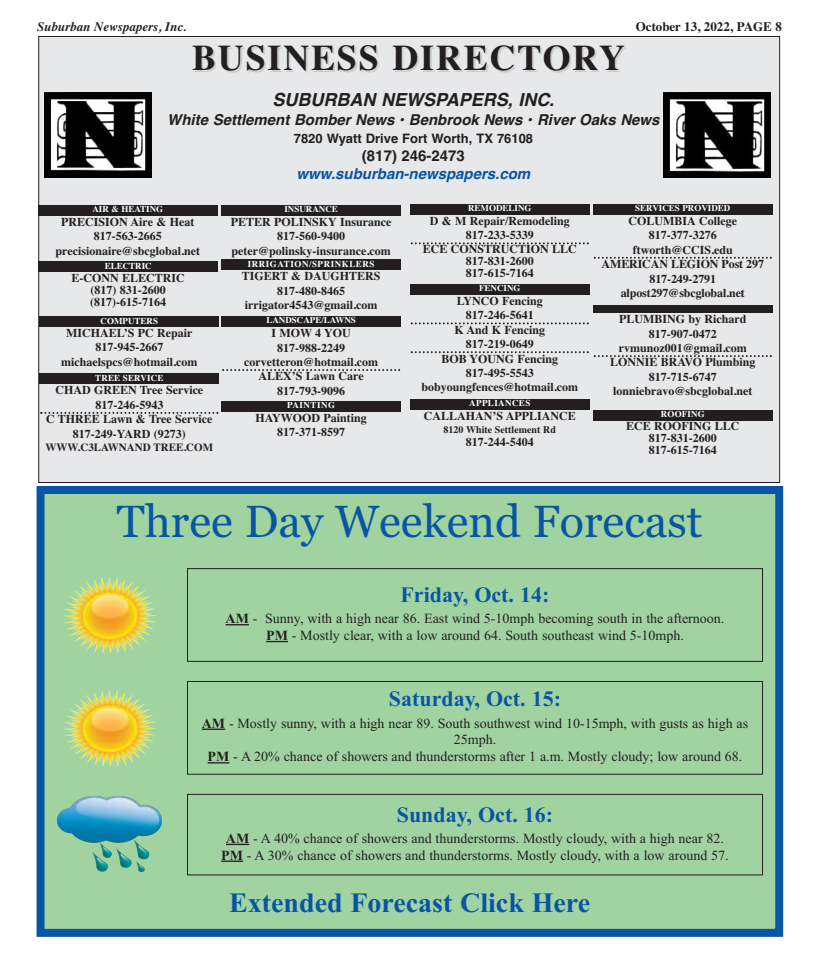
<style>
.page{position:relative;width:819px;height:972px;background:#fff}
.page>*{position:absolute;margin:0;border:0;box-sizing:border-box;transform-origin:0 0}
.t1{font:45px "Georgia";color:#0855a4}
.t2{font:700 36px "Times";letter-spacing:.05em;color:#231f20}
.t3{font:700 28px "Times New Roman";color:#0855a4}
.t4{font:700 22px "Times New Roman";color:#0855a4}
.t5{font:italic 700 18px "Helvetica";color:#231f20}
.t6{font:italic 700 15px "Helvetica";color:#231f20}
.t7{font:italic 700 15px "Helvetica";color:#0855a4}
.t8{font:700 15px "Helvetica";color:#231f20}
.t9{font:14px/16.8px "Times New Roman";color:#231f20;text-align:center}
.t10{font:700 13px "Helvetica";color:#231f20}
.t11{font:italic 700 13px "Times";color:#231f20}
.t12{font:700 13px "Times";letter-spacing:-.005em;color:#231f20}
.t13{font:700 12px/14.4px "Times";color:#231f20;text-align:center}
.t14{font:700 11px "Times";color:#231f20}
.t15{font:700 10px "Times";color:#231f20}
.t16{font:700 9px "Times";color:#fff}
.t17{font:700 9px "Times";letter-spacing:.06em;color:#fff}
.t18{font:700 9px "Times";letter-spacing:.045em;color:#fff}
.s1{font-weight:700}
</style>
<div class="page">
<div style="left:39px;top:37px;width:740px;height:445px;background:#e7e8e9"></div>
<div style="left:38px;top:205px;width:180px;height:10px;background:#231f20"></div>
<div style="left:410px;top:204px;width:180px;height:10px;background:#231f20"></div>
<svg style="left:411px;top:242px;width:178px;height:2px"></svg>
<div style="left:221px;top:401px;width:180px;height:10px;background:#231f20"></div>
<div style="left:221px;top:316px;width:180px;height:11px;background:#231f20"></div>
<svg style="left:222px;top:369px;width:178px;height:2px"></svg>
<div style="left:410px;top:284px;width:180px;height:11px;background:#231f20"></div>
<svg style="left:411px;top:322px;width:178px;height:2px"></svg>
<div style="left:593px;top:204px;width:180px;height:10px;background:#231f20"></div>
<svg style="left:594px;top:257px;width:178px;height:2px"></svg>
<div style="left:39px;top:316px;width:180px;height:10px;background:#231f20"></div>
<div style="left:221px;top:205px;width:180px;height:10px;background:#231f20"></div>
<div style="left:39px;top:373px;width:180px;height:11px;background:#231f20"></div>
<svg style="left:40px;top:412px;width:178px;height:2px"></svg>
<div style="left:593px;top:410px;width:180px;height:10px;background:#231f20"></div>
<div style="left:410px;top:399px;width:180px;height:11px;background:#231f20"></div>
<div style="left:38px;top:261px;width:180px;height:11px;background:#231f20"></div>
<div style="left:221px;top:259px;width:180px;height:11px;background:#231f20"></div>
<div style="left:593px;top:305px;width:180px;height:8px;background:#231f20"></div>
<svg style="left:411px;top:351px;width:361px;height:6px"></svg>
<img style="left:44px;top:93px;width:107px;height:84px">
<img style="left:663px;top:93px;width:108px;height:85px">
<div style="left:45px;top:494px;width:730px;height:435px;background:#a1d3a1"></div>
<div style="left:37px;top:486px;width:746px;height:451px;border:8px solid #0855a4"></div>
<img style="left:64px;top:690px;width:92px;height:76px">
<img style="left:64px;top:577px;width:93px;height:76px">
<img style="left:58px;top:797px;width:104px;height:75px">
<div style="left:187px;top:568px;width:576px;height:94px;border:1px solid #231f20"></div>
<svg style="left:226px;top:624px;width:23px;height:1px"></svg>
<svg style="left:266px;top:641px;width:22px;height:1px"></svg>
<div style="left:187px;top:681px;width:576px;height:94px;border:1px solid #231f20"></div>
<svg style="left:202px;top:729px;width:23px;height:1px"></svg>
<svg style="left:208px;top:762px;width:21px;height:1px"></svg>
<div style="left:187px;top:794px;width:576px;height:81px;border:1px solid #231f20"></div>
<svg style="left:226px;top:844px;width:23px;height:1px"></svg>
<svg style="left:221px;top:861px;width:22px;height:1px"></svg>
<p class="t11" style="left:37px;top:19px;width:151px">Suburban Newspapers, Inc.</p>
<p class="t12" style="left:636px;top:19px;width:148px">October 13, 2022, PAGE 8</p>
<h2 class="t2" style="left:192px;top:36px;width:434px">BUSINESS DIRECTORY</h2>
<h3 class="t5" style="left:273px;top:89px;width:283px">SUBURBAN NEWSPAPERS, INC.</h3>
<p class="t6" style="left:167px;top:111px;width:494px">White Settlement Bomber News • Benbrook News • River Oaks News</p>
<p class="t10" style="left:294px;top:131px;width:241px">7820 Wyatt Drive Fort Worth, TX 76108</p>
<p class="t8" style="left:362px;top:147px;width:104px">(817) 246-2473</p>
<p class="t7" style="left:297px;top:165px;width:235px">www.suburban-newspapers.com</p>
<p class="t16" style="left:92px;top:204px;width:72px">AIR &amp; HEATING</p>
<p class="t13" style="left:56px;top:215px;width:146px">PRECISION Aire &amp; Heat<br>817-563-2665 precisionaire@sbcglobal.net</p>
<p class="t16" style="left:105px;top:260px;width:49px">ELECTRIC</p>
<p class="t13" style="left:72px;top:272px;width:115px;line-height:12px">E-CONN ELECTRIC (817) 831-2600 (817)-615-7164</p>
<p class="t16" style="left:101px;top:315px;width:59px">COMPUTERS</p>
<p class="t13" style="left:61px;top:326px;width:138px">MICHAEL’S PC Repair<br>817-945-2667 michaelspcs@hotmail.com</p>
<p class="t16" style="left:95px;top:372px;width:70px">TREE SERVICE</p>
<p class="t13" style="left:46px;top:383px;width:168px">CHAD GREEN Tree Service<br>817-246-5943<br>C THREE Lawn &amp; Tree Service<br>817-249-YARD (9273)</p>
<p class="t14" style="left:46px;top:441px;width:169px">WWW.C3LAWNAND TREE.COM</p>
<p class="t16" style="left:284px;top:204px;width:55px">INSURANCE</p>
<p class="t13" style="left:231px;top:215px;width:162px">PETER POLINSKY Insurance<br>817-560-9400 peter@polinsky-insurance.com</p>
<p class="t17" style="left:248px;top:258px;width:128px">IRRIGATION/SPRINKLERS</p>
<p class="t13" style="left:242px;top:269px;width:140px">TIGERT &amp; DAUGHTERS<br>817-480-8465 irrigator4543@gmail.com</p>
<p class="t16" style="left:266px;top:315px;width:91px">LANDSCAPE/LAWNS</p>
<p class="t13" style="left:244px;top:326px;width:135px">I MOW 4 YOU<br>817-988-2249 corvetteron@hotmail.com<br>ALEX’S Lawn Care<br>817-793-9096</p>
<p class="t17" style="left:287px;top:400px;width:50px">PAINTING</p>
<p class="t13" style="left:255px;top:411px;width:113px">HAYWOOD Painting<br>817-371-8597</p>
<p class="t16" style="left:468px;top:203px;width:65px">REMODELING</p>
<p class="t13" style="left:423px;top:214px;width:155px">D &amp; M Repair/Remodeling<br>817-233-5339<br>ECE CONSTRUCTION LLC</p>
<p class="t13" style="left:466px;top:255px;width:69px;line-height:12px;text-align:left">817-831-2600<br>817-615-7164</p>
<p class="t16" style="left:479px;top:283px;width:43px">FENCING</p>
<p class="t13" style="left:421px;top:294px;width:158px">LYNCO Fencing<br>817-246-5641<br>K And K Fencing<br>817-219-0649<br>BOB YOUNG Fencing<br>817-495-5543 bobyoungfences@hotmail.com</p>
<p class="t18" style="left:469px;top:398px;width:63px">APPLIANCES</p>
<p class="t13" style="left:424px;top:409px;width:153px">CALLAHAN’S APPLIANCE</p>
<p class="t15" style="left:444px;top:424px;width:114px">8120 White Settlement Rd</p>
<p class="t13" style="left:466px;top:435px;width:69px">817-244-5404</p>
<p class="t16" style="left:635px;top:203px;width:97px">SERVICES PROVIDED</p>
<p class="t13" style="left:602px;top:214px;width:164px">COLUMBIA College<br>817-377-3276 ftworth@CCIS.edu<br>AMERICAN LEGION Post 297<br>817-249-2791 alpost297@sbcglobal.net</p>
<p class="t13" style="left:610px;top:312px;width:147px">PLUMBING by Richard<br>817-907-0472 rvmunoz001@gmail.com<br>LONNIE BRAVO Plumbing<br>817-715-6747 lonniebravo@sbcglobal.net</p>
<p class="t16" style="left:661px;top:409px;width:45px">ROOFING</p>
<p class="t13" style="left:626px;top:420px;width:115px;line-height:12px">ECE ROOFING LLC<br>817-831-2600<br>817-615-7164</p>
<h1 class="t1" style="left:117px;top:496px;width:587px">Three Day Weekend Forecast</h1>
<h3 class="t4" style="left:401px;top:581px;width:150px">Friday, Oct. 14:</h3>
<p class="t9" style="left:226px;top:610px;width:500px"><span class="s1">AM</span> - Sunny, with a high near 86. East wind 5-10mph becoming south in the afternoon.<br><span class="s1">PM</span> - Mostly clear, with a low around 64. South southeast wind 5-10mph.</p>
<h3 class="t4" style="left:389px;top:686px;width:174px">Saturday, Oct. 15:</h3>
<p class="t9" style="left:202px;top:714px;width:548px"><span class="s1">AM</span> - Mostly sunny, with a high near 89. South southwest wind 10-15mph, with gusts as high as<br>25mph.<br><span class="s1">PM</span> - A 20% chance of showers and thunderstorms after 1 a.m. Mostly cloudy; low around 68.</p>
<h3 class="t4" style="left:397px;top:801px;width:158px">Sunday, Oct. 16:</h3>
<p class="t9" style="left:221px;top:830px;width:509px"><span class="s1">AM</span> - A 40% chance of showers and thunderstorms. Mostly cloudy, with a high near 82.<br><span class="s1">PM</span> - A 30% chance of showers and thunderstorms. Mostly cloudy, with a low around 57.</p>
<h3 class="t3" style="left:229px;top:886px;width:363px">Extended Forecast Click Here</h3>
</div>
